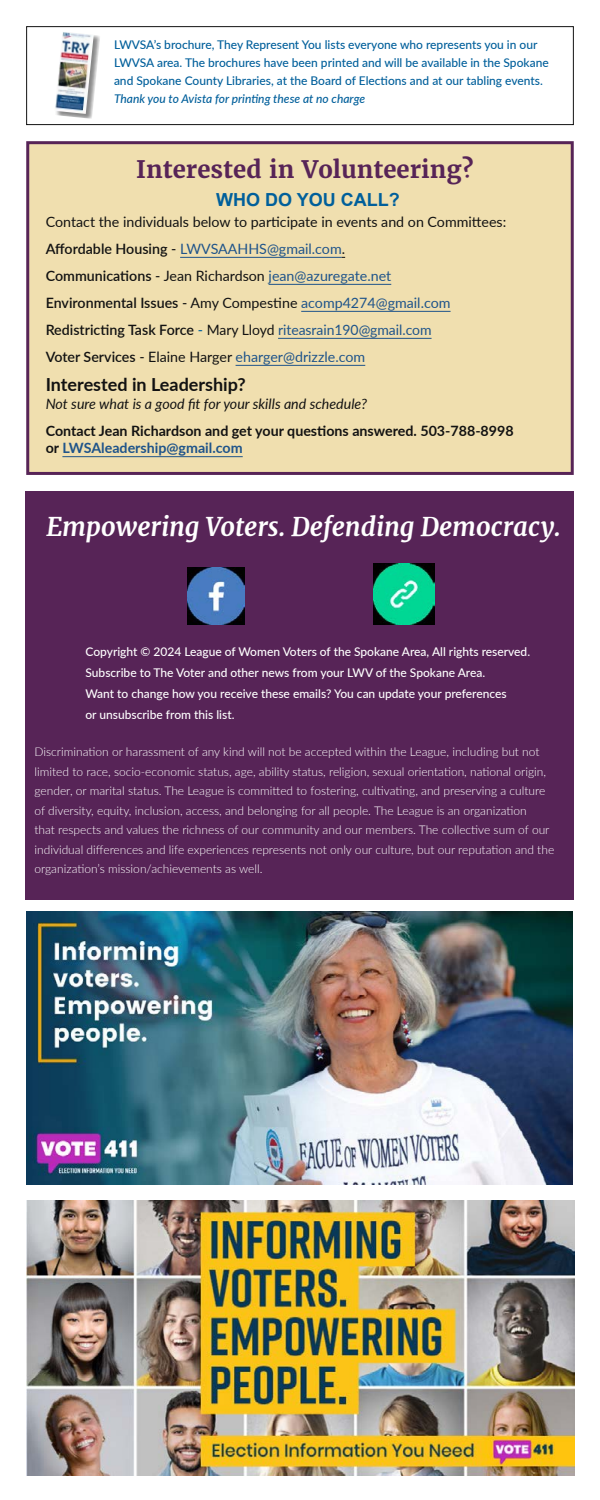
<style>
.page{position:relative;width:600px;height:1500px;background:#fff}
.page>*{position:absolute;margin:0;border:0;box-sizing:border-box;transform-origin:0 0}
.t1{font:italic 700 25.5px "Merriweather";color:#fff}
.t2{font:700 24px "Merriweather";color:#572457}
.t3{font:700 18px "Lato";color:#121212}
.t4{font:700 18px "Arial";color:#005f9b}
.t5{font:14.25px/27px "Lato";color:#121212}
.t6{font:700 14.25px/17.2px "Lato";color:#121212}
.t7{font:italic 14.25px "Lato";color:#121212}
.t8{font:300 12px/19.5px "Lato";color:#fff}
.t9{font:500 12px/21px "Lato";color:#fff}
.t10{font:500 12px/18px "Lato";color:#005f9b}
.t11{font:italic 500 12px "Lato";color:#005f9b}
.s1{font-weight:600}
.s2{color:#1f548a}
.s3{color:#005f9b}
</style>
<div class="page">
<div style="left:26px;top:26px;width:548px;height:99px;border:1px solid #121212"></div>
<div style="left:54px;top:32px;width:46px;height:87px;background:#121212;opacity:.5"></div>
<img style="left:54px;top:32px;width:40px;height:82px">
<div style="left:26px;top:491px;width:548px;height:408px;background:#572457"></div>
<img style="left:188px;top:567px;width:57px;height:58px">
<img style="left:374px;top:563px;width:61px;height:62px">
<div style="left:28px;top:143px;width:544px;height:330px;background:#f0dfaf"></div>
<hr style="left:180px;top:257px;width:162px;height:1px;background:#1f548a">
<hr style="left:269px;top:284px;width:122px;height:1px;background:#1f548a">
<hr style="left:301px;top:311px;width:150px;height:1px;background:#1f548a">
<hr style="left:278px;top:338px;width:154px;height:1px;background:#1f548a">
<hr style="left:236px;top:365px;width:129px;height:1px;background:#1f548a">
<hr style="left:62px;top:456px;width:181px;height:1px;background:#1f548a">
<div style="left:26px;top:141px;width:548px;height:334px;border:3px solid #572457"></div>
<img style="left:26px;top:1201px;width:548px;height:274px">
<img style="left:26px;top:911px;width:547px;height:274px">
<p class="t10" style="left:114px;top:35px;width:436px">LWVSA’s brochure, They Represent You lists everyone who represents you in our<br>LWVSA area. The brochures have been printed and will be available in the Spokane and Spokane County Libraries, at the Board of Elections and at our tabling events.</p>
<p class="t11" style="left:114px;top:90px;width:253px">Thank you to Avista for printing these at no charge</p>
<h2 class="t2" style="left:136px;top:154px;width:339px">Interested in Volunteering?</h2>
<h3 class="t4" style="left:216px;top:188px;width:185px">WHO DO YOU CALL?</h3>
<p class="t5" style="left:46px;top:208px;width:462px">Contact the individuals below to participate in events and on Committees:<br><span class="s1">Affordable Housing</span> - <span class="s2">LWVSAAHHS@gmail.com</span>.<br><span class="s1">Communications</span> - Jean Richardson <span class="s2">jean@azuregate.net<br></span><span class="s1">Environmental Issues</span> - Amy Compestine <span class="s2">acomp4274@gmail.com </span><span class="s1">Redistricting Task Force</span> <span class="s3">-</span> Mary Lloyd <span class="s2">riteasrain190@gmail.com<br></span><span class="s1">Voter Services</span> - Elaine Harger <span class="s2">eharger@drizzle.com</span></p>
<h3 class="t3" style="left:46px;top:371px;width:202px">Interested in Leadership?</h3>
<p class="t7" style="left:46px;top:394px;width:323px">Not sure what is a good fit for your skills and schedule?</p>
<p class="t6" style="left:46px;top:422px;width:469px">Contact Jean Richardson and get your questions answered. 503-788-8998 or <span class="s2">LWSAleadership@gmail.com</span></p>
<h1 class="t1" style="left:46px;top:511px;width:516px">Empowering Voters. Defending Democracy.</h1>
<p class="t9" style="left:86px;top:641px;width:446px">Copyright © 2024 League of Women Voters of the Spokane Area, All rights reserved.<br>Subscribe to The Voter and other news from your LWV of the Spokane Area.<br>Want to change how you receive these emails? You can update your preferences<br>or unsubscribe from this list.</p>
<p class="t8" style="left:34px;top:742px;width:521px">Discrimination or harassment of any kind will not be accepted within the League, including but not limited to race, socio-economic status, age, ability status, religion, sexual orientation, national origin, gender, or marital status. The League is committed to fostering, cultivating, and preserving a culture of diversity, equity, inclusion, access, and belonging for all people. The League is an organization<br>that respects and values the richness of our community and our members. The collective sum of our individual differences and life experiences represents not only our culture, but our reputation and the organization’s mission/achievements as well.</p>
</div>
